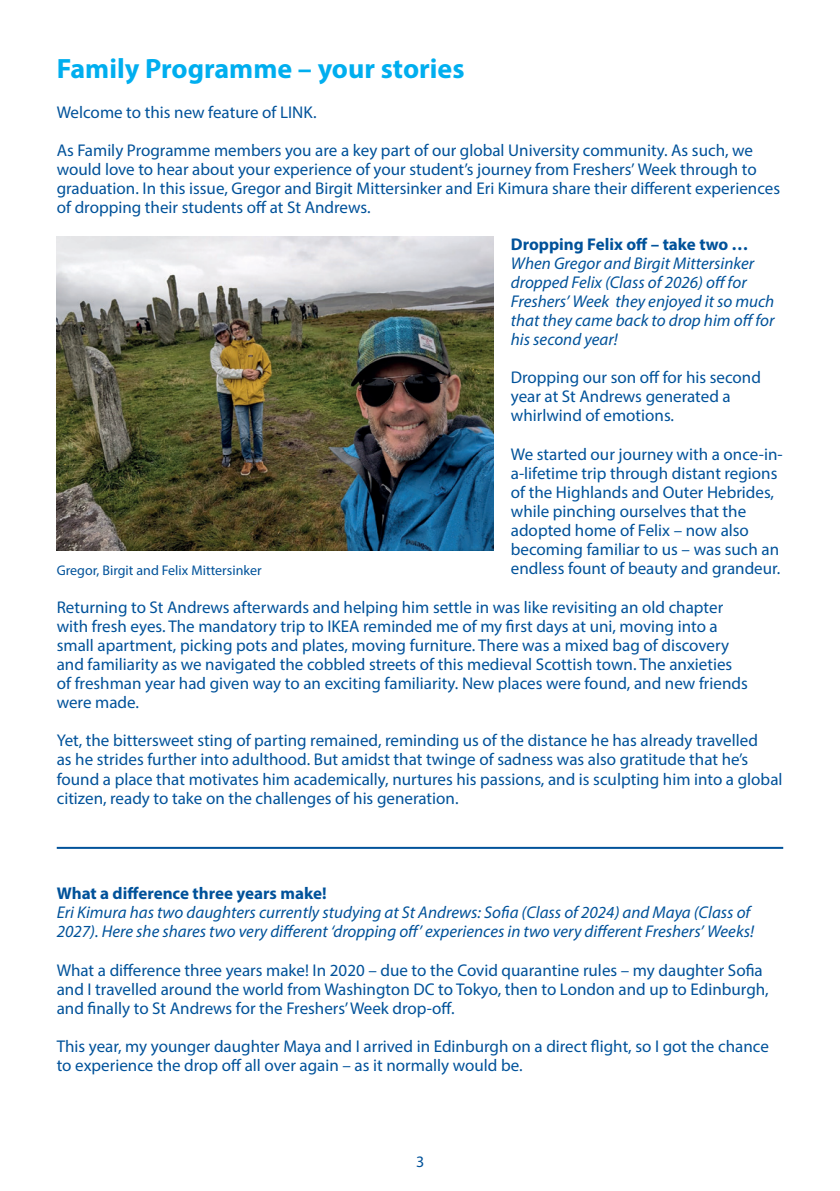
<style>
.page{position:relative;width:840px;height:1191px;background:#fff}
.page>*{position:absolute;margin:0;border:0;box-sizing:border-box;transform-origin:0 0}
.Section_heading{font:700 28px "Myriad Pro";color:#00aeef}
.Body_of_text{font:17px/19px "Myriad Pro";color:#01529a}
.Body_of_text-2{font:italic 17px/19.2px "Myriad Pro";color:#01529a}
.Body_of_text-3{font:700 17px "Myriad Pro";color:#01529a}
.t1{font:16px "Myriad Pro";color:#01529a}
.t2{font:14px "Myriad Pro";color:#01529a}
</style>
<div class="page">
<img style="left:57px;top:237px;width:436px;height:313px">
<hr style="left:57px;top:847px;width:725px;height:2px;background:#01529a">
<h2 class="Section_heading" style="left:57px;top:50px;width:409px">Family Programme – your stories</h2>
<p class="Body_of_text" style="left:57px;top:102px;width:261px">Welcome to this new feature of LINK.</p>
<p class="Body_of_text" style="left:57px;top:140px;width:724px">As Family Programme members you are a key part of our global University community. As such, we would love to hear about your experience of your student’s journey from Freshers’ Week through to graduation. In this issue, Gregor and Birgit Mittersinker and Eri Kimura share their different experiences of dropping their students off at St Andrews.</p>
<p class="Body_of_text-3" style="left:510px;top:233px;width:239px">Dropping Felix off – take two …</p>
<p class="Body_of_text-2" style="left:510px;top:253px;width:265px">When Gregor and Birgit Mittersinker dropped Felix (Class of 2026) off for<br>Freshers’ Week they enjoyed it so much that they came back to drop him off for his second year!</p>
<p class="Body_of_text" style="left:510px;top:368px;width:251px">Dropping our son off for his second year at St Andrews generated a whirlwind of emotions.</p>
<p class="Body_of_text" style="left:510px;top:444px;width:273px">We started our journey with a once-in&shy;a-lifetime trip through distant regions of the Highlands and Outer Hebrides, while pinching ourselves that the adopted home of Felix – now also becoming familiar to us – was such an endless fount of beauty and grandeur.</p>
<p class="Body_of_text" style="left:57px;top:597px;width:692px">Returning to St Andrews afterwards and helping him settle in was like revisiting an old chapter with fresh eyes. The mandatory trip to IKEA reminded me of my first days at uni, moving into a small apartment, picking pots and plates, moving furniture. There was a mixed bag of discovery and familiarity as we navigated the cobbled streets of this medieval Scottish town. The anxieties of freshman year had given way to an exciting familiarity. New places were found, and new friends were made.</p>
<p class="Body_of_text" style="left:57px;top:731px;width:726px">Yet, the bittersweet sting of parting remained, reminding us of the distance he has already travelled<br>as he strides further into adulthood. But amidst that twinge of sadness was also gratitude that he’s found a place that motivates him academically, nurtures his passions, and is sculpting him into a global citizen, ready to take on the challenges of his generation.</p>
<p class="t2" style="left:57px;top:561px;width:206px">Gregor, Birgit and Felix Mittersinker</p>
<p class="Body_of_text-3" style="left:57px;top:882px;width:271px">What a difference three years make!</p>
<p class="Body_of_text-2" style="left:57px;top:902px;width:698px">Eri Kimura has two daughters currently studying at St Andrews: Sofia (Class of 2024) and Maya (Class of<br>2027). Here she shares two very different ‘dropping off’ experiences in two very different Freshers’ Weeks!</p>
<p class="Body_of_text" style="left:57px;top:960px;width:713px">What a difference three years make! In 2020 – due to the Covid quarantine rules – my daughter Sofia and I travelled around the world from Washington DC to Tokyo, then to London and up to Edinburgh, and finally to St Andrews for the Freshers’ Week drop-off.</p>
<p class="Body_of_text" style="left:57px;top:1036px;width:713px">This year, my younger daughter Maya and I arrived in Edinburgh on a direct flight, so I got the chance to experience the drop off all over again – as it normally would be.</p>
<p class="t1" style="left:416px;top:1151px;width:10px">3</p>
</div>
